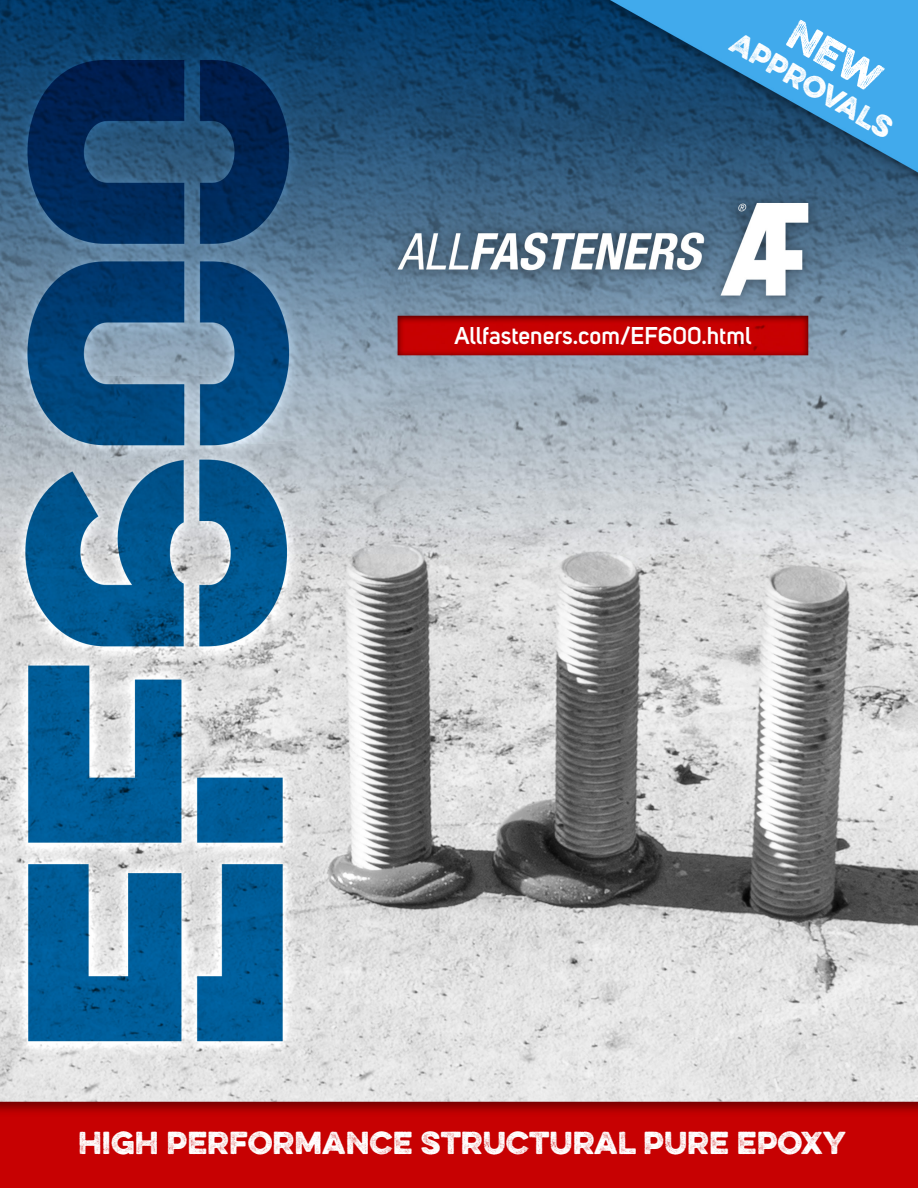
<style>
.page{position:relative;width:918px;height:1188px;background:#fff}
.page>*{position:absolute;margin:0;border:0;box-sizing:border-box;transform-origin:0 0}
.t1{font:28.5px "Eveleth";color:#fff}
.t2{font:27px "Eveleth";color:#fff}
.t3{font:600 24px "Uni Sans";color:#fff}
</style>
<div class="page">
<img style="left:0;top:0;width:918px;height:1188px">
<div style="left:785px;top:19px;width:100px;height:75px;background:#41aaec"></div>
<p class="t2" style="left:743px;top:22px;width:183px;rotate:30deg">APPROVALS</p>
<p class="t3" style="left:455px;top:318px;width:298px">Allfasteners.com/EF600.html</p>
<p class="t1" style="left:78px;top:1121px;width:769px">HIGH PERFORMANCE STRUCTURAL PURE EPOXY</p>
</div>
